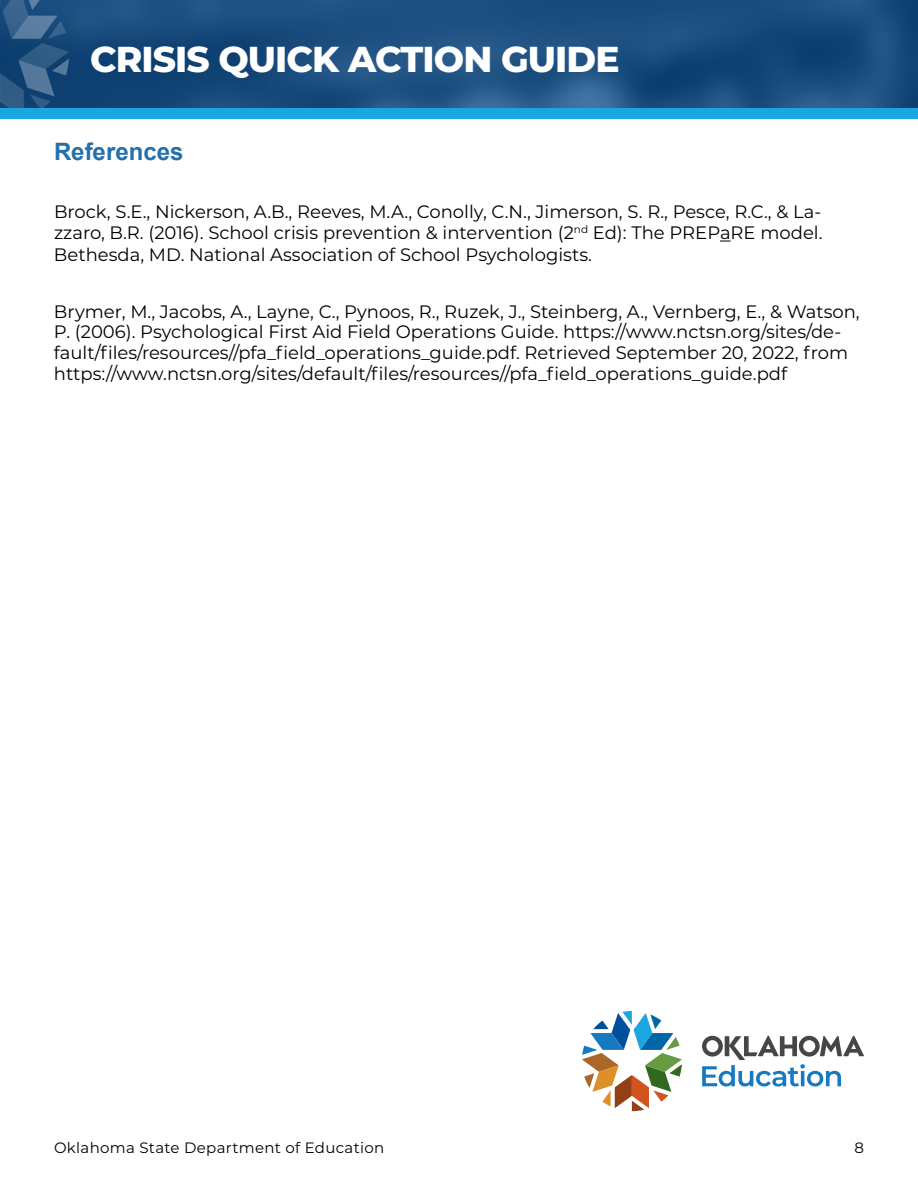
<style>
.page{position:relative;width:918px;height:1188px;background:#fff}
.page>*{position:absolute;margin:0;border:0;box-sizing:border-box;transform-origin:0 0}
.t1{font:800 36px "Montserrat";letter-spacing:-.025em;color:#fff}
.t2{font:700 24px "Arial";color:#2670aa}
.t3{font:18px/20.7px "Montserrat";color:#000;text-align:justify}
.t4{font:15px "Montserrat";letter-spacing:.02em;color:#000}
</style>
<div class="page">
<svg style="left:69px;top:0;width:849px;height:108px;background:#1a4d7d"></svg>
<div style="left:0;top:108px;width:918px;height:11px;background:#1ca6df"></div>
<svg style="left:1px;top:0;width:68px;height:108px;background:#295682"></svg>
<svg style="left:582px;top:1011px;width:100px;height:100px"></svg>
<svg style="left:702px;top:1036px;width:162px;height:51px"></svg>
<h1 class="t1" style="left:90px;top:33px;width:531px">CRISIS QUICK ACTION GUIDE</h1>
<h2 class="t2" style="left:54px;top:136px;width:131px">References</h2>
<p class="t3" style="left:54px;top:200px;width:770px;line-height:21.6px">Brock, S.E., Nickerson, A.B., Reeves, M.A., Conolly, C.N., Jimerson, S. R., Pesce, R.C., &amp; La&shy;zzaro, B.R. (2016). School crisis prevention &amp; intervention (2<sup>nd</sup> Ed): The PREPaRE model.<br>Bethesda, MD. National Association of School Psychologists.</p>
<p class="t3" style="left:54px;top:300px;width:807px;text-align:left">Brymer, M., Jacobs, A., Layne, C., Pynoos, R., Ruzek, J., Steinberg, A., Vernberg, E., &amp; Watson, P. (2006). Psychological First Aid Field Operations Guide. https://www.nctsn.org/sites/de&shy;fault/files/resources//pfa_field_operations_guide.pdf. Retrieved September 20, 2022, from https://www.nctsn.org/sites/default/files/resources//pfa_field_operations_guide.pdf</p>
<p class="t4" style="left:54px;top:1137px;width:332px">Oklahoma State Department of Education</p>
<p class="t4" style="left:854px;top:1137px;width:11px">8</p>
</div>
